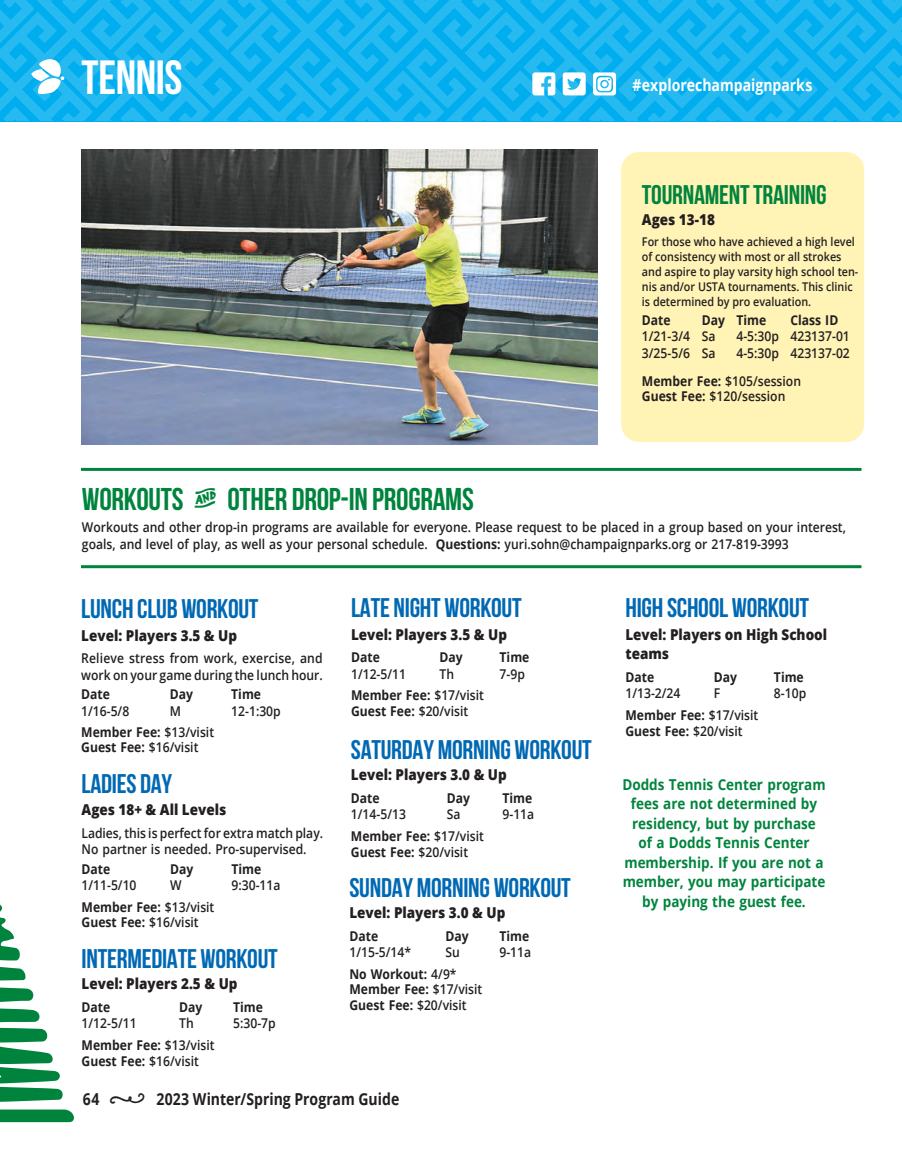
<style>
.page{position:relative;width:902px;height:1161px;background:#fff}
.page>*{position:absolute;margin:0;border:0;box-sizing:border-box;transform-origin:0 0}
.t1{font:700 48px "Bebas Neue";letter-spacing:-.01em;color:#fff}
.t2{font:700 31.5px "Bebas Neue";letter-spacing:-.01em;color:#00843d}
.t3{font:700 27px "Bebas Neue";letter-spacing:-.01em;color:#0168b3}
.t4{font:700 27px "Bebas Neue";letter-spacing:-.01em;color:#00843d}
.t5{font:700 16.5px "Open Sans";color:#231f20;scale:.85 1}
.t6{font:700 16.5px "Open Sans";color:#fff;scale:.85 1}
.t7{font:700 15px/19.5px "Open Sans";color:#00843d;text-align:center;scale:.9 1}
.t8{font:800 15px/19.5px "Open Sans";color:#231f20;scale:.9 1}
.t9{font:600 13.5px/16.5px "Open Sans";color:#231f20;scale:.9 1}
.t10{font:700 13.5px/15.8px "Open Sans";color:#231f20;scale:.9 1}
.t11{font:600 12px/15px "Open Sans";color:#231f20;scale:.9 1}
.s1{font-weight:700}
.s2{font-weight:600}
</style>
<div class="page">
<svg style="left:0;top:0;width:901px;height:121px;background:#19b6f0"></svg>
<hr style="left:901px;top:0;width:1px;height:121px;background:#6e2c86">
<hr style="left:81px;top:468px;width:780px;height:3px;background:#00843d">
<hr style="left:81px;top:565px;width:780px;height:3px;background:#00843d">
<div style="left:621px;top:152px;width:243px;height:290px;background:#fff3b6;border-radius:18px"></div>
<img style="left:81px;top:149px;width:517px;height:295px">
<svg style="left:0;top:904px;width:74px;height:218px"></svg>
<h1 class="t1" style="left:81px;top:50px;width:103px">TENNIS</h1>
<p class="t6" style="left:629px;top:74px;width:213px">#explorechampaignparks</p>
<h3 class="t4" style="left:642px;top:179px;width:186px">TOURNAMENT TRAINING</h3>
<p class="t8" style="left:642px;top:209px;width:83px">Ages 13-18</p>
<p class="t11" style="left:642px;top:236px;width:242px">For those who have achieved a high level of consistency with most or all strokes and aspire to play varsity high school ten&shy;nis and/or USTA tournaments. This clinic is determined by pro evaluation.</p>
<p class="t10" style="left:642px;top:312px;width:33px">Date</p>
<p class="t10" style="left:702px;top:312px;width:73px">Day Time</p>
<p class="t10" style="left:790px;top:312px;width:55px">Class ID</p>
<p class="t9" style="left:642px;top:329px;width:83px">1/21-3/4 Sa</p>
<p class="t9" style="left:736px;top:329px;width:128px">4-5:30p 423137-01</p>
<p class="t9" style="left:642px;top:346px;width:83px">3/25-5/6 Sa</p>
<p class="t9" style="left:642px;top:340px;width:233px;line-height:28.5px;text-indent:95px">4-5:30p 423137-02<br><span class="s1">Member Fee:</span> $105/session</p>
<p class="t9" style="left:642px;top:389px;width:161px"><span class="s1">Guest Fee:</span> $120/session</p>
<h2 class="t2" style="left:82px;top:480px;width:103px">WORKOUTS</h2>
<h2 class="t2" style="left:227px;top:480px;width:248px">OTHER DROP-IN PROGRAMS</h2>
<p class="t9" style="left:82px;top:520px;width:850px">Workouts and other drop-in programs are available for everyone. Please request to be placed in a group based on your interest, goals, and level of play, as well as your personal schedule. <span class="s1">Questions:</span> yuri.sohn@champaignparks.org or 217-819-3993</p>
<h3 class="t3" style="left:81px;top:593px;width:179px">LUNCH CLUB WORKOUT</h3>
<p class="t8" style="left:81px;top:625px;width:175px">Level: Players 3.5 &amp; Up</p>
<p class="t9" style="left:81px;top:651px;width:270px">Relieve stress from work, exercise, and work on your game during the lunch hour.</p>
<p class="t10" style="left:81px;top:686px;width:33px">Date</p>
<p class="t10" style="left:170px;top:686px;width:27px">Day</p>
<p class="t10" style="left:231px;top:686px;width:35px">Time</p>
<p class="t9" style="left:81px;top:704px;width:55px">1/16-5/8</p>
<p class="t9" style="left:170px;top:704px;width:14px">M</p>
<p class="t9" style="left:231px;top:704px;width:57px">12-1:30p</p>
<p class="t10" style="left:81px;top:725px;width:149px;line-height:15px">Member Fee: <span class="s2">$13/visit<br></span>Guest Fee: <span class="s2">$16/visit</span></p>
<h3 class="t3" style="left:82px;top:768px;width:92px">LADIES DAY</h3>
<p class="t8" style="left:82px;top:799px;width:162px">Ages 18+ &amp; All Levels</p>
<p class="t9" style="left:82px;top:826px;width:270px">Ladies, this is perfect for extra match play.<br>No partner is needed. Pro-supervised.</p>
<p class="t10" style="left:82px;top:861px;width:33px">Date</p>
<p class="t10" style="left:170px;top:861px;width:27px">Day</p>
<p class="t10" style="left:232px;top:861px;width:35px">Time</p>
<p class="t9" style="left:82px;top:878px;width:63px">1/11-5/10</p>
<p class="t9" style="left:170px;top:878px;width:14px">W</p>
<p class="t9" style="left:232px;top:878px;width:56px">9:30-11a</p>
<p class="t10" style="left:82px;top:899px;width:149px;line-height:15px">Member Fee: <span class="s2">$13/visit<br></span>Guest Fee: <span class="s2">$16/visit</span></p>
<h3 class="t3" style="left:82px;top:943px;width:198px">INTERMEDIATE WORKOUT</h3>
<p class="t8" style="left:82px;top:973px;width:175px">Level: Players 2.5 &amp; Up</p>
<p class="t10" style="left:82px;top:998px;width:33px">Date</p>
<p class="t10" style="left:179px;top:998px;width:27px">Day</p>
<p class="t10" style="left:233px;top:998px;width:35px">Time</p>
<p class="t9" style="left:82px;top:1016px;width:63px">1/12-5/11</p>
<p class="t9" style="left:179px;top:1016px;width:18px">Th</p>
<p class="t9" style="left:233px;top:1016px;width:49px">5:30-7p</p>
<p class="t10" style="left:82px;top:1037px;width:149px">Member Fee: <span class="s2">$13/visit<br></span>Guest Fee: <span class="s2">$16/visit</span></p>
<h3 class="t3" style="left:351px;top:592px;width:172px">LATE NIGHT WORKOUT</h3>
<p class="t8" style="left:351px;top:624px;width:175px">Level: Players 3.5 &amp; Up</p>
<p class="t10" style="left:351px;top:649px;width:33px">Date</p>
<p class="t10" style="left:439px;top:649px;width:27px">Day</p>
<p class="t10" style="left:499px;top:649px;width:35px">Time</p>
<p class="t9" style="left:351px;top:667px;width:63px">1/12-5/11</p>
<p class="t9" style="left:440px;top:667px;width:18px">Th</p>
<p class="t9" style="left:499px;top:667px;width:30px">7-9p</p>
<p class="t10" style="left:351px;top:687px;width:149px">Member Fee: <span class="s2">$17/visit<br></span>Guest Fee: <span class="s2">$20/visit</span></p>
<h3 class="t3" style="left:351px;top:734px;width:242px">SATURDAY MORNING WORKOUT</h3>
<p class="t8" style="left:351px;top:764px;width:175px">Level: Players 3.0 &amp; Up</p>
<p class="t10" style="left:351px;top:789px;width:33px">Date</p>
<p class="t10" style="left:447px;top:789px;width:27px">Day</p>
<p class="t10" style="left:502px;top:789px;width:35px">Time</p>
<p class="t9" style="left:351px;top:807px;width:63px">1/14-5/13</p>
<p class="t9" style="left:447px;top:807px;width:17px">Sa</p>
<p class="t9" style="left:502px;top:807px;width:37px">9-11a</p>
<p class="t10" style="left:351px;top:828px;width:149px">Member Fee: <span class="s2">$17/visit<br></span>Guest Fee: <span class="s2">$20/visit</span></p>
<h3 class="t3" style="left:349px;top:872px;width:223px">SUNDAY MORNING WORKOUT</h3>
<p class="t8" style="left:349px;top:902px;width:175px">Level: Players 3.0 &amp; Up</p>
<p class="t10" style="left:349px;top:927px;width:33px">Date</p>
<p class="t10" style="left:445px;top:927px;width:27px">Day</p>
<p class="t10" style="left:499px;top:927px;width:35px">Time</p>
<p class="t9" style="left:349px;top:945px;width:70px">1/15-5/14*</p>
<p class="t9" style="left:445px;top:945px;width:17px">Su</p>
<p class="t9" style="left:499px;top:945px;width:37px">9-11a</p>
<p class="t10" style="left:349px;top:966px;width:149px">No Workout: <span class="s2">4/9*<br></span>Member Fee: <span class="s2">$17/visit<br></span>Guest Fee: <span class="s2">$20/visit</span></p>
<p class="t5" style="left:83px;top:1088px;width:21px">64</p>
<p class="t5" style="left:156px;top:1088px;width:287px">2023 Winter/Spring Program Guide</p>
<h3 class="t3" style="left:625px;top:592px;width:185px">HIGH SCHOOL WORKOUT</h3>
<p class="t8" style="left:625px;top:624px;width:226px">Level: Players on High School teams</p>
<p class="t10" style="left:625px;top:668px;width:33px">Date</p>
<p class="t10" style="left:714px;top:668px;width:27px">Day</p>
<p class="t10" style="left:774px;top:668px;width:35px">Time</p>
<p class="t9" style="left:625px;top:686px;width:63px">1/13-2/24</p>
<p class="t9" style="left:714px;top:686px;width:9px">F</p>
<p class="t9" style="left:774px;top:686px;width:37px">8-10p</p>
<p class="t10" style="left:625px;top:707px;width:149px">Member Fee: <span class="s2">$17/visit<br></span>Guest Fee: <span class="s2">$20/visit</span></p>
<p class="t7" style="left:622px;top:774px;width:227px">Dodds Tennis Center program fees are not determined by residency, but by purchase<br>of a Dodds Tennis Center membership. If you are not a member, you may participate by paying the guest fee.</p>
</div>
